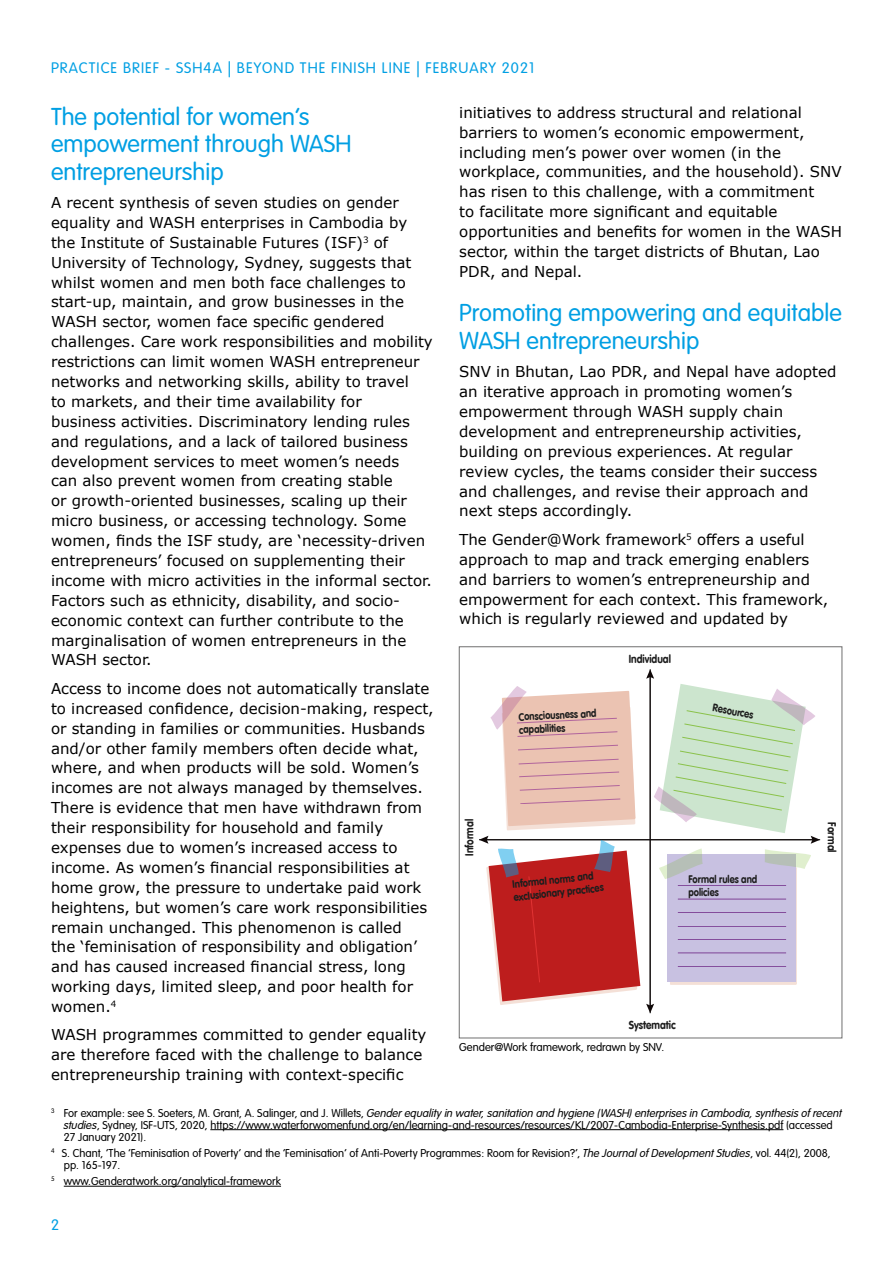
<style>
.page{position:relative;width:893px;height:1263px;background:#fff}
.page>*{position:absolute;margin:0;border:0;box-sizing:border-box;transform-origin:0 0}
.t1{font:300 24px/27.5px "VAG Rounded Std";color:#009fe3}
.t2{font:15px/20px "Verdana";color:#000}
.t3{font:300 15px "VAG Rounded Std";letter-spacing:.07em;color:#009fe3}
.t4{font:300 12px/12px "VAG Rundschrift D";color:#000}
.t5{font:700 11.55px "VAG Rounded LT";color:#1d1d1d;scale:.87 1}
.t6{font:700 10.8px/12.9px "VAG Rounded LT";color:#1d1d1d;scale:.87 1}
.s1{font-style:italic}
</style>
<div class="page">
<hr style="left:210px;top:1129px;width:573px;height:1px;background:#000">
<hr style="left:64px;top:1186px;width:217px;height:1px;background:#000">
<hr style="left:485px;top:839px;width:329px;height:1px;background:#0f0808">
<hr style="left:650px;top:676px;width:1px;height:331px;background:#0f0808">
<svg style="left:646px;top:1004px;width:8px;height:9px"></svg>
<svg style="left:490px;top:686px;width:145px;height:144px"></svg>
<svg style="left:646px;top:669px;width:174px;height:316px"></svg>
<hr style="left:678px;top:885px;width:108px;height:1px;background:#6c2383">
<hr style="left:678px;top:912px;width:108px;height:1px;background:#6c2383">
<hr style="left:678px;top:899px;width:108px;height:1px;background:#6c2383">
<hr style="left:678px;top:926px;width:108px;height:1px;background:#6c2383">
<hr style="left:678px;top:939px;width:108px;height:1px;background:#6c2383">
<hr style="left:678px;top:966px;width:108px;height:1px;background:#6c2383">
<hr style="left:678px;top:952px;width:108px;height:1px;background:#6c2383">
<svg style="left:479px;top:836px;width:161px;height:169px"></svg>
<div style="left:459px;top:646px;width:383px;height:392px;border:1px solid #706f6f"></div>
<p class="t3" style="left:51px;top:59px;width:485px">PRACTICE BRIEF - SSH4A | BEYOND THE FINISH LINE | FEBRUARY 2021</p>
<h1 class="t1" style="left:51px;top:104px;width:302px">The potential for women’s empowerment through WASH entrepreneurship</h1>
<p class="t2" style="left:51px;top:192px;width:383px">A recent synthesis of seven studies on gender equality and WASH enterprises in Cambodia by the Institute of Sustainable Futures (ISF)<sup>3</sup> of University of Technology, Sydney, suggests that whilst women and men both face challenges to start-up, maintain, and grow businesses in the WASH sector, women face specific gendered challenges. Care work responsibilities and mobility restrictions can limit women WASH entrepreneur networks and networking skills, ability to travel<br>to markets, and their time availability for<br>business activities. Discriminatory lending rules and regulations, and a lack of tailored business development services to meet women’s needs<br>can also prevent women from creating stable<br>or growth-oriented businesses, scaling up their micro business, or accessing technology. Some women, finds the ISF study, are ‘necessity-driven entrepreneurs’ focused on supplementing their income with micro activities in the informal sector.<br>Factors such as ethnicity, disability, and socio&shy;economic context can further contribute to the marginalisation of women entrepreneurs in the WASH sector.</p>
<p class="t2" style="left:51px;top:678px;width:384px">Access to income does not automatically translate to increased confidence, decision-making, respect, or standing in families or communities. Husbands and/or other family members often decide what, where, and when products will be sold. Women’s incomes are not always managed by themselves.<br>There is evidence that men have withdrawn from their responsibility for household and family expenses due to women’s increased access to income. As women’s financial responsibilities at home grow, the pressure to undertake paid work heightens, but women’s care work responsibilities remain unchanged. This phenomenon is called<br>the ‘feminisation of responsibility and obligation’ and has caused increased financial stress, long working days, limited sleep, and poor health for women.<sup>4</sup></p>
<p class="t2" style="left:51px;top:1025px;width:377px">WASH programmes committed to gender equality are therefore faced with the challenge to balance entrepreneurship training with context-specific</p>
<p class="t2" style="left:459px;top:102px;width:384px">initiatives to address structural and relational barriers to women’s economic empowerment, including men’s power over women (in the workplace, communities, and the household). SNV has risen to this challenge, with a commitment<br>to facilitate more significant and equitable opportunities and benefits for women in the WASH sector, within the target districts of Bhutan, Lao PDR, and Nepal.</p>
<h1 class="t1" style="left:459px;top:300px;width:384px">Promoting empowering and equitable<br>WASH entrepreneurship</h1>
<p class="t2" style="left:459px;top:362px;width:379px">SNV in Bhutan, Lao PDR, and Nepal have adopted an iterative approach in promoting women’s empowerment through WASH supply chain development and entrepreneurship activities, building on previous experiences. At regular review cycles, the teams consider their success and challenges, and revise their approach and next steps accordingly.</p>
<p class="t2" style="left:459px;top:529px;width:371px">The Gender@Work framework<sup>5</sup> offers a useful approach to map and track emerging enablers and barriers to women’s entrepreneurship and empowerment for each context. This framework, which is regularly reviewed and updated by</p>
<p class="t5" style="left:629px;top:652px;width:50px">Individual</p>
<p class="t6" style="left:518px;top:711px;width:91px;rotate:-3deg">Consciousness and capabilities</p>
<p class="t6" style="left:714px;top:702px;width:49px;rotate:10deg">Resources</p>
<p class="t5" style="left:463px;top:856px;width:44px;rotate:-90deg">Informal</p>
<p class="t5" style="left:839px;top:822px;width:36px;rotate:90deg">Formal</p>
<p class="t6" style="left:512px;top:878px;width:105px;rotate:-6deg">Informal norms and exclusionary practices</p>
<p class="t6" style="left:688px;top:873px;width:81px">Formal rules and policies</p>
<p class="t5" style="left:629px;top:1018px;width:56px">Systematic</p>
<p class="t4" style="left:459px;top:1042px;width:206px">Gender@Work framework, redrawn by SNV.</p>
<p class="t4" style="left:64px;top:1107px;width:780px;text-indent:-13px"><sup>3</sup> For example: see S. Soeters, M. Grant, A. Salinger, and J. Willets, <span class="s1">Gender equality in water, sanitation and hygiene (WASH) enterprises in Cambodia, synthesis of recent studies</span>, Sydney, ISF-UTS, 2020, https://www.waterforwomenfund.org/en/learning-and-resources/resources/KL/2007-Cambodia-Enterprise-Synthesis.pdf (accessed<br>27 January 2021).</p>
<p class="t4" style="left:64px;top:1147px;width:768px;text-indent:-13px"><sup>4</sup> S. Chant, ‘The ‘Feminisation of Poverty’ and the ‘Feminisation’ of Anti-Poverty Programmes: Room for Revision?’, <span class="s1">The Journal of Development Studies</span>, vol. 44(2), 2008, pp. 165-197.</p>
<p class="t4" style="left:51px;top:1175px;width:232px"><sup>5</sup> www.Genderatwork.org/analytical-framework</p>
<p class="t3" style="left:51px;top:1216px;width:10px">2</p>
</div>
